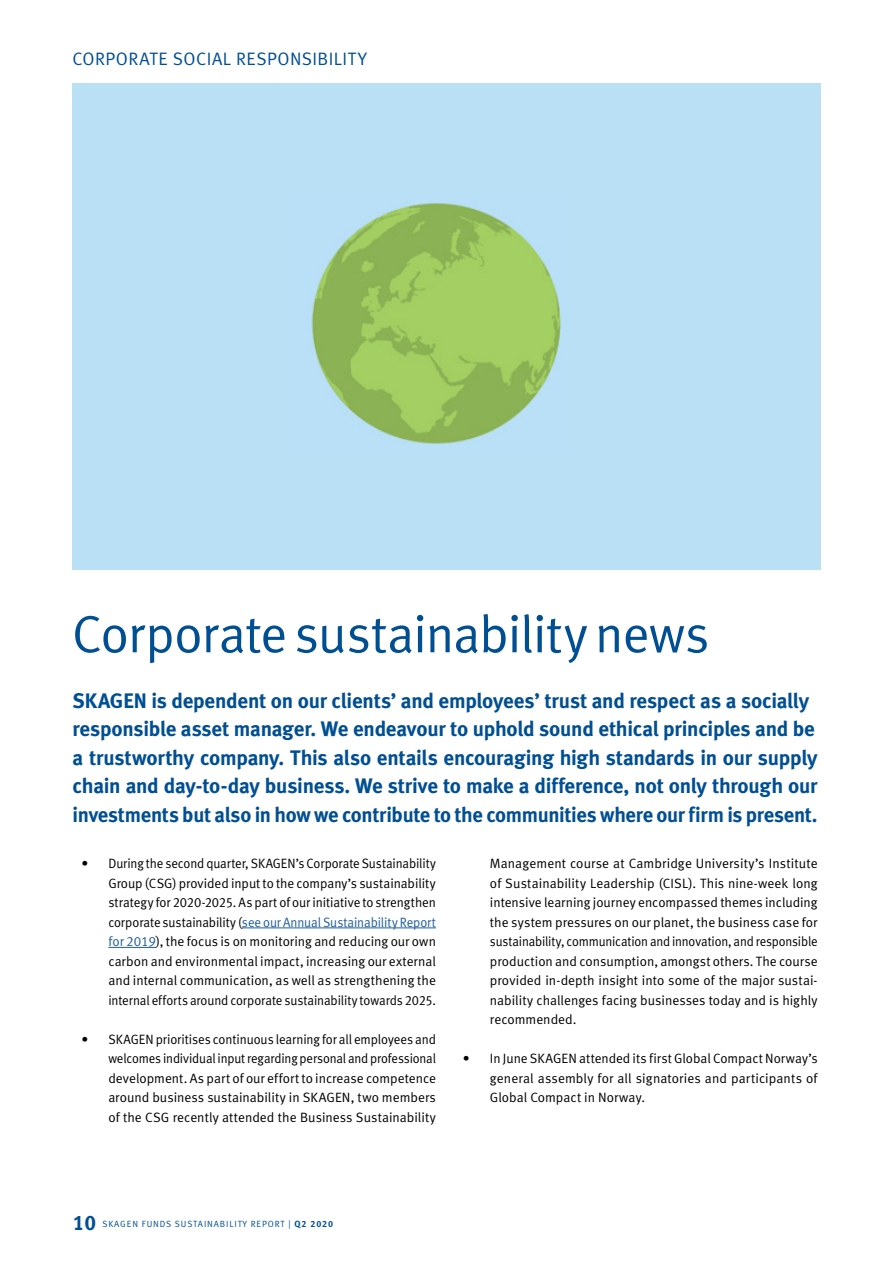
<style>
.page{position:relative;width:893px;height:1263px;background:#fff}
.page>*{position:absolute;margin:0;border:0;box-sizing:border-box;transform-origin:0 0}
.t1{font:52.5px "Meta Normal LF";letter-spacing:-.015em;color:#004f93}
.t2{font:700 21px/28.5px "Meta";letter-spacing:-.015em;color:#004f93}
.t3{font:21px "Meta Bold LF";color:#004f93}
.t4{font:18px "Meta Normal LF";letter-spacing:.025em;color:#004f93}
.t5{font:13.5px/19.5px "Meta Normal LF";color:#000;text-align:justify}
.t6{font:9px "Meta Normal LF";letter-spacing:.1em;color:#004f93}
.s1{color:#215e9e}
.s2{font-style:inherit}
.s3{font-family:"Meta Bold LF"}
</style>
<div class="page">
<div style="left:72px;top:84px;width:749px;height:486px;background:#b9e0f5"></div>
<hr style="left:242px;top:927px;width:194px;height:1px;background:#215e9e">
<hr style="left:108px;top:947px;width:48px;height:1px;background:#215e9e">
<img style="left:311px;top:203px;width:251px;height:241px">
<h3 class="t4" style="left:73px;top:48px;width:296px">CORPORATE SOCIAL RESPONSIBILITY</h3>
<h1 class="t1" style="left:72px;top:604px;width:639px">Corporate sustainability news</h1>
<p class="t2" style="left:73px;top:686px;width:747px">SKAGEN is dependent on our clients’ and employees’ trust and respect as a socially responsible asset manager. We endeavour to uphold sound ethical principles and be a trustworthy company. This also entails encouraging high standards in our supply chain and day-to-day business. We strive to make a difference, not only through our investments but also in how we contribute to the communities where our firm is present.</p>
<p class="t5" style="left:108px;top:853px;width:329px;text-indent:-27px">• During the second quarter, SKAGEN’s Corporate Sustainability Group (CSG) provided input to the company’s sustainability strategy for 2020-2025. As part of our initiative to strengthen corporate sustainability (<span class="s1">see our Annual Sustainability Report for 2019</span>), the focus is on monitoring and reducing our own carbon and environmental impact, increasing our external and internal communication, as well as strengthening the internal efforts around corporate sustainability towards 2025.</p>
<p class="t5" style="left:108px;top:1029px;width:329px;text-indent:-27px">• SKAGEN prioritises continuous learning for all employees and welcomes individual input regarding personal and professional development. As part of our effort to increase competence around business sustainability in SKAGEN, two members of the CSG recently attended the Business Sustainability</p>
<p class="t5" style="left:490px;top:853px;width:329px">Management course at Cambridge University’s Institute of Sustainability Leadership (CISL). This nine-week long intensive learning journey encompassed themes including the system pressures on our planet, the business case for sustainability, communication and innovation, and responsible production and consumption, amongst others. The course provided in-depth insight into some of the major sustai&shy;nability challenges facing businesses today and is highly recommended.</p>
<p class="t5" style="left:490px;top:1048px;width:329px;text-indent:-27px">• In June SKAGEN attended its first Global Compact Norway’s general assembly for all signatories and participants of Global Compact in Norway.</p>
<h2 class="t3" style="left:73px;top:1210px;width:25px">10</h2>
<p class="t6" style="left:102px;top:1219px;width:232px">SKAGEN F<span class="s2">UNDS</span> SUSTAINABILITY <span class="s2">REPORT</span> | <span class="s3">Q2 2020</span></p>
</div>
